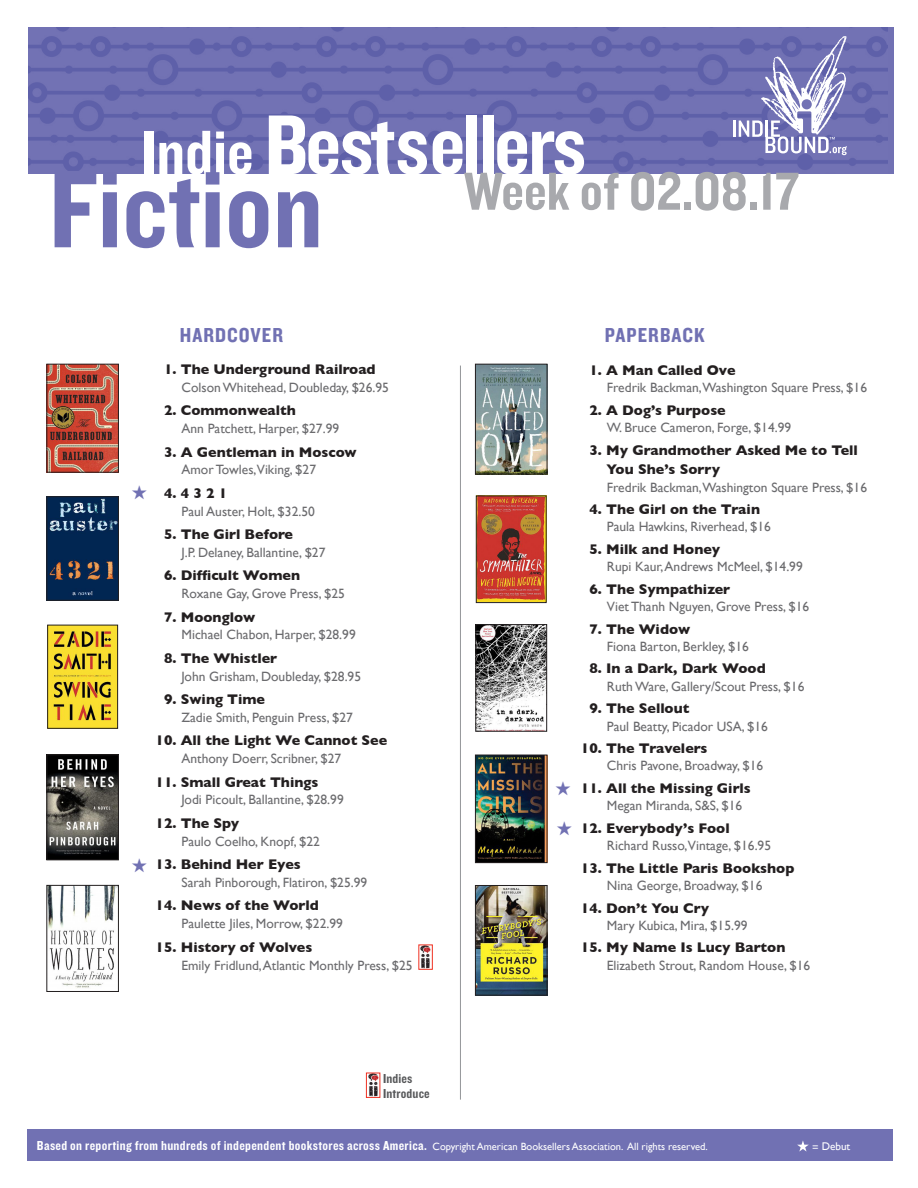
<style>
.page{position:relative;width:918px;height:1188px;background:#fff}
.page>*{position:absolute;margin:0;border:0;box-sizing:border-box;transform-origin:0 0}
.t1{font:114.6px "Knockout 50 Welterweight";color:#7171b3}
.t2{font:88.05px "Knockout 50 Welterweight";letter-spacing:-.03em;color:#fff}
.t3{font:55.5px "Knockout 50 Welterweight";color:#a8a9ad}
.t4{font:21px "Knockout 50 Welterweight";letter-spacing:.05em;color:#7171b3}
.BestsellerTitle{font:700 14.25px/19.4px "Gill Sans";color:#231f20}
.Body_Text_2{font:13.5px "Gill Sans";color:#6b6b6e}
.t5{font:13.5px "Knockout 50 Welterweight";letter-spacing:.025em;color:#fff}
.subtitle_and_author{font:13.5px "Knockout 50 Welterweight";letter-spacing:.01em;color:#57585a}
.t6{font:11.1px "Gill Sans";color:#fff}
.s1{font-size:65.1px}
.s2{font-family:"Gill Sans";font-size:10.5px}
</style>
<div class="page">
<img style="left:28px;top:27px;width:860px;height:146px">
<hr style="left:460px;top:366px;width:1px;height:734px;background:#939598">
<div style="left:27px;top:1129px;width:866px;height:32px;background:#7171b3"></div>
<hr style="left:733px;top:121px;width:3px;height:16px;background:#fff">
<svg style="left:739px;top:36px;width:108px;height:119px"></svg>
<svg style="left:797px;top:1140px;width:12px;height:12px"></svg>
<img style="left:368px;top:1075px;width:10px;height:21px">
<div style="left:366px;top:1073px;width:14px;height:25px;border:1px solid #ef3122"></div>
<img style="left:49px;top:366px;width:68px;height:104px">
<div style="left:47px;top:364px;width:72px;height:108px;border:1px solid #231f20"></div>
<img style="left:49px;top:499px;width:68px;height:99px">
<div style="left:47px;top:497px;width:72px;height:103px;border:1px solid #231f20"></div>
<img style="left:49px;top:757px;width:68px;height:101px">
<div style="left:47px;top:755px;width:72px;height:105px;border:1px solid #231f20"></div>
<img style="left:49px;top:627px;width:67px;height:100px">
<div style="left:47px;top:625px;width:71px;height:104px;border:1px solid #231f20"></div>
<img style="left:49px;top:887px;width:68px;height:101px">
<div style="left:47px;top:885px;width:72px;height:107px;border:1px solid #231f20"></div>
<img style="left:421px;top:947px;width:10px;height:21px">
<div style="left:419px;top:945px;width:14px;height:25px;border:1px solid #ef3122"></div>
<img style="left:477px;top:757px;width:68px;height:104px">
<div style="left:475px;top:755px;width:72px;height:108px;border:1px solid #231f20"></div>
<img style="left:477px;top:887px;width:68px;height:106px">
<div style="left:475px;top:885px;width:72px;height:110px;border:1px solid #231f20"></div>
<img style="left:477px;top:366px;width:68px;height:106px">
<div style="left:475px;top:364px;width:72px;height:110px;border:1px solid #231f20"></div>
<img style="left:478px;top:626px;width:67px;height:103px">
<div style="left:476px;top:624px;width:71px;height:107px;border:1px solid #231f20"></div>
<img style="left:478px;top:498px;width:66px;height:103px">
<div style="left:476px;top:496px;width:70px;height:107px;border:1px solid #231f20"></div>
<p class="t2" style="left:141px;top:87px;width:447px"><span class="s1">Indie</span> Bestsellers</p>
<p class="t1" style="left:49px;top:134px;width:276px">Fiction</p>
<p class="t3" style="left:464px;top:155px;width:337px">Week of 02.08.17</p>
<p class="t4" style="left:180px;top:321px;width:105px">HARDCOVER</p>
<p class="t4" style="left:605px;top:321px;width:101px">PAPERBACK</p>
<p class="BestsellerTitle" style="left:164px;top:359px;width:213px">1. The Underground Railroad</p>
<p class="Body_Text_2" style="left:182px;top:379px;width:209px">Colson Whitehead, Doubleday, $26.95</p>
<p class="BestsellerTitle" style="left:164px;top:401px;width:133px">2. Commonwealth</p>
<p class="Body_Text_2" style="left:182px;top:421px;width:159px">Ann Patchett, Harper, $27.99</p>
<p class="BestsellerTitle" style="left:164px;top:442px;width:194px">3. A Gentleman in Moscow</p>
<p class="Body_Text_2" style="left:182px;top:462px;width:136px">Amor Towles,Viking, $27</p>
<p class="BestsellerTitle" style="left:164px;top:483px;width:65px">4. 4 3 2 1</p>
<p class="Body_Text_2" style="left:182px;top:503px;width:135px">Paul Auster, Holt, $32.50</p>
<p class="BestsellerTitle" style="left:164px;top:524px;width:131px">5. The Girl Before</p>
<p class="Body_Text_2" style="left:182px;top:544px;width:145px">J.P. Delaney, Ballantine, $27</p>
<p class="BestsellerTitle" style="left:164px;top:566px;width:138px">6. Difficult Women</p>
<p class="Body_Text_2" style="left:182px;top:586px;width:165px">Roxane Gay, Grove Press, $25</p>
<p class="BestsellerTitle" style="left:164px;top:607px;width:93px">7. Moonglow</p>
<p class="Body_Text_2" style="left:182px;top:627px;width:176px">Michael Chabon, Harper, $28.99</p>
<p class="BestsellerTitle" style="left:164px;top:648px;width:115px">8. The Whistler</p>
<p class="Body_Text_2" style="left:182px;top:668px;width:181px">John Grisham, Doubleday, $28.95</p>
<p class="BestsellerTitle" style="left:164px;top:689px;width:102px">9. Swing Time</p>
<p class="Body_Text_2" style="left:182px;top:709px;width:173px">Zadie Smith, Penguin Press, $27</p>
<p class="BestsellerTitle" style="left:156px;top:731px;width:233px">10. All the Light We Cannot See</p>
<p class="Body_Text_2" style="left:182px;top:751px;width:161px">Anthony Doerr, Scribner, $27</p>
<p class="BestsellerTitle" style="left:156px;top:772px;width:164px">11. Small Great Things</p>
<p class="Body_Text_2" style="left:182px;top:792px;width:164px">Jodi Picoult, Ballantine, $28.99</p>
<p class="BestsellerTitle" style="left:156px;top:813px;width:85px">12. The Spy</p>
<p class="Body_Text_2" style="left:182px;top:833px;width:140px">Paulo Coelho, Knopf, $22</p>
<p class="BestsellerTitle" style="left:156px;top:854px;width:147px">13. Behind Her Eyes</p>
<p class="Body_Text_2" style="left:182px;top:875px;width:187px">Sarah Pinborough, Flatiron, $25.99</p>
<p class="BestsellerTitle" style="left:156px;top:896px;width:165px">14. News of the World</p>
<p class="Body_Text_2" style="left:182px;top:916px;width:163px">Paulette Jiles, Morrow, $22.99</p>
<p class="BestsellerTitle" style="left:156px;top:937px;width:158px">15. History of Wolves</p>
<p class="Body_Text_2" style="left:182px;top:957px;width:233px">Emily Fridlund, Atlantic Monthly Press, $25</p>
<p class="subtitle_and_author" style="left:383px;top:1070px;width:31px">Indies</p>
<p class="subtitle_and_author" style="left:383px;top:1085px;width:48px">Introduce</p>
<p class="BestsellerTitle" style="left:589px;top:360px;width:148px">1. A Man Called Ove</p>
<p class="Body_Text_2" style="left:607px;top:380px;width:262px">Fredrik Backman,Washington Square Press, $16</p>
<p class="BestsellerTitle" style="left:589px;top:400px;width:138px">2. A Dog’s Purpose</p>
<p class="Body_Text_2" style="left:607px;top:420px;width:186px">W. Bruce Cameron, Forge, $14.99</p>
<p class="BestsellerTitle" style="left:606px;top:440px;width:253px;text-indent:-17px">3. My Grandmother Asked Me to Tell<br>You She’s Sorry</p>
<p class="Body_Text_2" style="left:607px;top:479px;width:262px">Fredrik Backman,Washington Square Press, $16</p>
<p class="BestsellerTitle" style="left:589px;top:499px;width:172px">4. The Girl on the Train</p>
<p class="Body_Text_2" style="left:607px;top:519px;width:166px">Paula Hawkins, Riverhead, $16</p>
<p class="BestsellerTitle" style="left:589px;top:539px;width:132px">5. Milk and Honey</p>
<p class="Body_Text_2" style="left:607px;top:559px;width:197px">Rupi Kaur, Andrews McMeel, $14.99</p>
<p class="BestsellerTitle" style="left:589px;top:579px;width:142px">6. The Sympathizer</p>
<p class="Body_Text_2" style="left:607px;top:599px;width:204px">Viet Thanh Nguyen, Grove Press, $16</p>
<p class="BestsellerTitle" style="left:589px;top:619px;width:102px">7. The Widow</p>
<p class="Body_Text_2" style="left:607px;top:638px;width:144px">Fiona Barton, Berkley, $16</p>
<p class="BestsellerTitle" style="left:589px;top:659px;width:178px">8. In a Dark, Dark Wood</p>
<p class="Body_Text_2" style="left:607px;top:678px;width:199px">Ruth Ware, Gallery/Scout Press, $16</p>
<p class="BestsellerTitle" style="left:589px;top:699px;width:102px">9. The Sellout</p>
<p class="Body_Text_2" style="left:607px;top:718px;width:162px">Paul Beatty, Picador USA, $16</p>
<p class="BestsellerTitle" style="left:581px;top:738px;width:128px">10. The Travelers</p>
<p class="Body_Text_2" style="left:607px;top:758px;width:158px">Chris Pavone, Broadway, $16</p>
<p class="BestsellerTitle" style="left:581px;top:778px;width:171px">11. All the Missing Girls</p>
<p class="Body_Text_2" style="left:607px;top:798px;width:137px">Megan Miranda, S&amp;S, $16</p>
<p class="BestsellerTitle" style="left:581px;top:818px;width:150px">12. Everybody’s Fool</p>
<p class="Body_Text_2" style="left:607px;top:838px;width:166px">Richard Russo,Vintage, $16.95</p>
<p class="BestsellerTitle" style="left:581px;top:858px;width:215px">13. The Little Paris Bookshop</p>
<p class="Body_Text_2" style="left:607px;top:877px;width:157px">Nina George, Broadway, $16</p>
<p class="BestsellerTitle" style="left:581px;top:898px;width:130px">14. Don’t You Cry</p>
<p class="Body_Text_2" style="left:607px;top:917px;width:142px">Mary Kubica, Mira, $15.99</p>
<p class="BestsellerTitle" style="left:581px;top:938px;width:206px">15. My Name Is Lucy Barton</p>
<p class="Body_Text_2" style="left:607px;top:957px;width:205px">Elizabeth Strout, Random House, $16</p>
<p class="t5" style="left:37px;top:1137px;width:672px">Based on reporting from hundreds of independent bookstores across America. <span class="s2">Copyright American Booksellers Association. All rights reserved.</span></p>
<p class="t6" style="left:812px;top:1140px;width:40px">= Debut</p>
</div>
